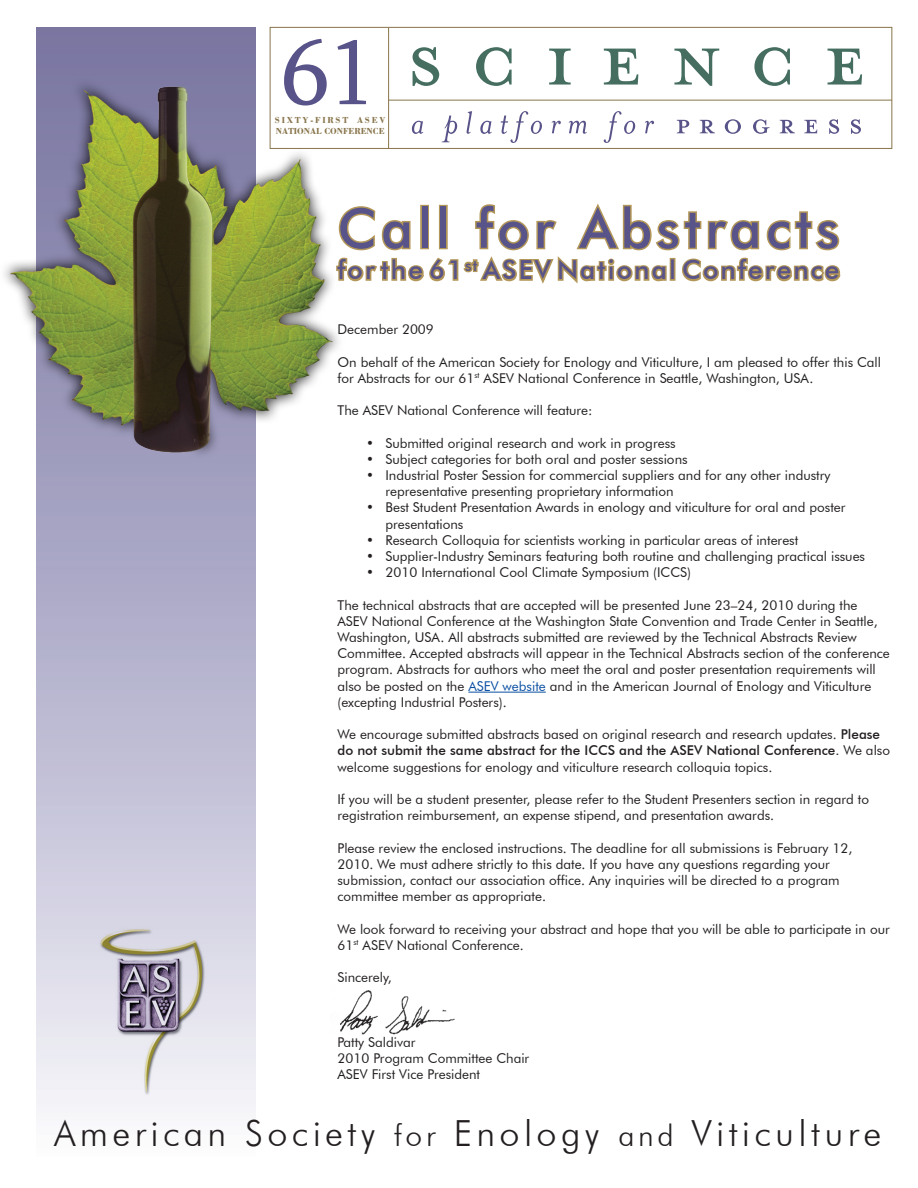
<style>
.page{position:relative;width:918px;height:1188px;background:#fff}
.page>*{position:absolute;margin:0;border:0;box-sizing:border-box;transform-origin:0 0}
.t1{font:94.5px "Sylfaen";color:#585388}
.t2{font:500 54.75px "Futura BT";letter-spacing:.08em;color:#585388}
.t3{font:300 36px "Futura BT";letter-spacing:.12em;color:#231f20}
.t4{font:500 26.25px "Futura BT";letter-spacing:.08em;color:#585388}
.t5{font:13.5px/16.2px "Futura BT";color:#231f20}
.t6{font:700 9px "Bodoni";color:#88754b}
.t7{font:700 9px "Bodoni";letter-spacing:.2em;color:#88754b}
.s1{color:#0a4fa2}
.s2{font-weight:500}
.s3{font-size:30px}
</style>
<div class="page">
<svg style="left:36px;top:27px;width:219px;height:1081px;background:#bcbad2"></svg>
<img style="left:340px;top:990px;width:115px;height:45px">
<img style="left:4px;top:68px;width:335px;height:398px">
<svg style="left:335px;top:200px;width:506px;height:88px"></svg>
<svg style="left:411px;top:111px;width:450px;height:32px"></svg>
<svg style="left:413px;top:47px;width:449px;height:39px"></svg>
<hr style="left:389px;top:100px;width:503px;height:1px;background:#88754b">
<hr style="left:388px;top:28px;width:1px;height:121px;background:#88754b">
<div style="left:270px;top:27px;width:622px;height:122px;border:1px solid #88754b"></div>
<img style="left:93px;top:926px;width:115px;height:177px">
<hr style="left:468px;top:692px;width:78px;height:1px;background:#0a4fa2">
<p class="t1" style="left:281px;top:9px;width:96px">61</p>
<p class="t7" style="left:275px;top:115px;width:112px">SIXTY-FIRST ASEV</p>
<p class="t6" style="left:276px;top:126px;width:110px">NATIONAL CONFERENCE</p>
<p class="t2" style="left:338px;top:195px;width:504px">Call for Abstracts</p>
<p class="t4" style="left:338px;top:254px;width:504px">for the 61<sup>st</sup> ASEV National Conference</p>
<p class="t5" style="left:338px;top:321px;width:98px">December 2009</p>
<p class="t5" style="left:338px;top:354px;width:545px">On behalf of the American Society for Enology and Viticulture, I am pleased to offer this Call for Abstracts for our 61<sup>st</sup> ASEV National Conference in Seattle, Washington, USA.</p>
<p class="t5" style="left:338px;top:402px;width:257px">The ASEV National Conference will feature:</p>
<p class="t5" style="left:366px;top:435px;width:311px">• Submitted original research and work in progress</p>
<p class="t5" style="left:366px;top:451px;width:323px">• Subject categories for both oral and poster sessions</p>
<p class="t5" style="left:385px;top:467px;width:446px;text-indent:-19px">• Industrial Poster Session for commercial suppliers and for any other industry representative presenting proprietary information</p>
<p class="t5" style="left:385px;top:499px;width:462px;text-indent:-19px">• Best Student Presentation Awards in enology and viticulture for oral and poster presentations</p>
<p class="t5" style="left:366px;top:532px;width:434px">• Research Colloquia for scientists working in particular areas of interest</p>
<p class="t5" style="left:366px;top:548px;width:501px">• Supplier-Industry Seminars featuring both routine and challenging practical issues</p>
<p class="t5" style="left:366px;top:564px;width:326px">• 2010 International Cool Climate Symposium (ICCS)</p>
<p class="t5" style="left:338px;top:597px;width:554px">The technical abstracts that are accepted will be presented June 23–24, 2010 during the ASEV National Conference at the Washington State Convention and Trade Center in Seattle, Washington, USA. All abstracts submitted are reviewed by the Technical Abstracts Review Committee. Accepted abstracts will appear in the Technical Abstracts section of the conference program. Abstracts for authors who meet the oral and poster presentation requirements will also be posted on the <span class="s1">ASEV website</span> and in the American Journal of Enology and Viticulture (excepting Industrial Posters).</p>
<p class="t5" style="left:338px;top:726px;width:554px">We encourage submitted abstracts based on original research and research updates. <span class="s2">Please do not submit the same abstract for the ICCS and the ASEV National Conference.</span> We also welcome suggestions for enology and viticulture research colloquia topics.</p>
<p class="t5" style="left:338px;top:791px;width:533px">If you will be a student presenter, please refer to the Student Presenters section in regard to registration reimbursement, an expense stipend, and presentation awards.</p>
<p class="t5" style="left:338px;top:840px;width:516px">Please review the enclosed instructions. The deadline for all submissions is February 12, 2010. We must adhere strictly to this date. If you have any questions regarding your submission, contact our association office. Any inquiries will be directed to a program committee member as appropriate.</p>
<p class="t5" style="left:338px;top:921px;width:554px">We look forward to receiving your abstract and hope that you will be able to participate in our<br>61<sup>st</sup> ASEV National Conference.</p>
<p class="t5" style="left:338px;top:969px;width:56px">Sincerely,</p>
<p class="t5" style="left:338px;top:1034px;width:80px">Patty Saldivar</p>
<p class="t5" style="left:338px;top:1050px;width:193px">2010 Program Committee Chair</p>
<p class="t5" style="left:338px;top:1066px;width:144px">ASEV First Vice President</p>
<p class="t3" style="left:54px;top:1111px;width:829px">American Society <span class="s3">for</span> Enology <span class="s3">and</span> Viticulture</p>
</div>
